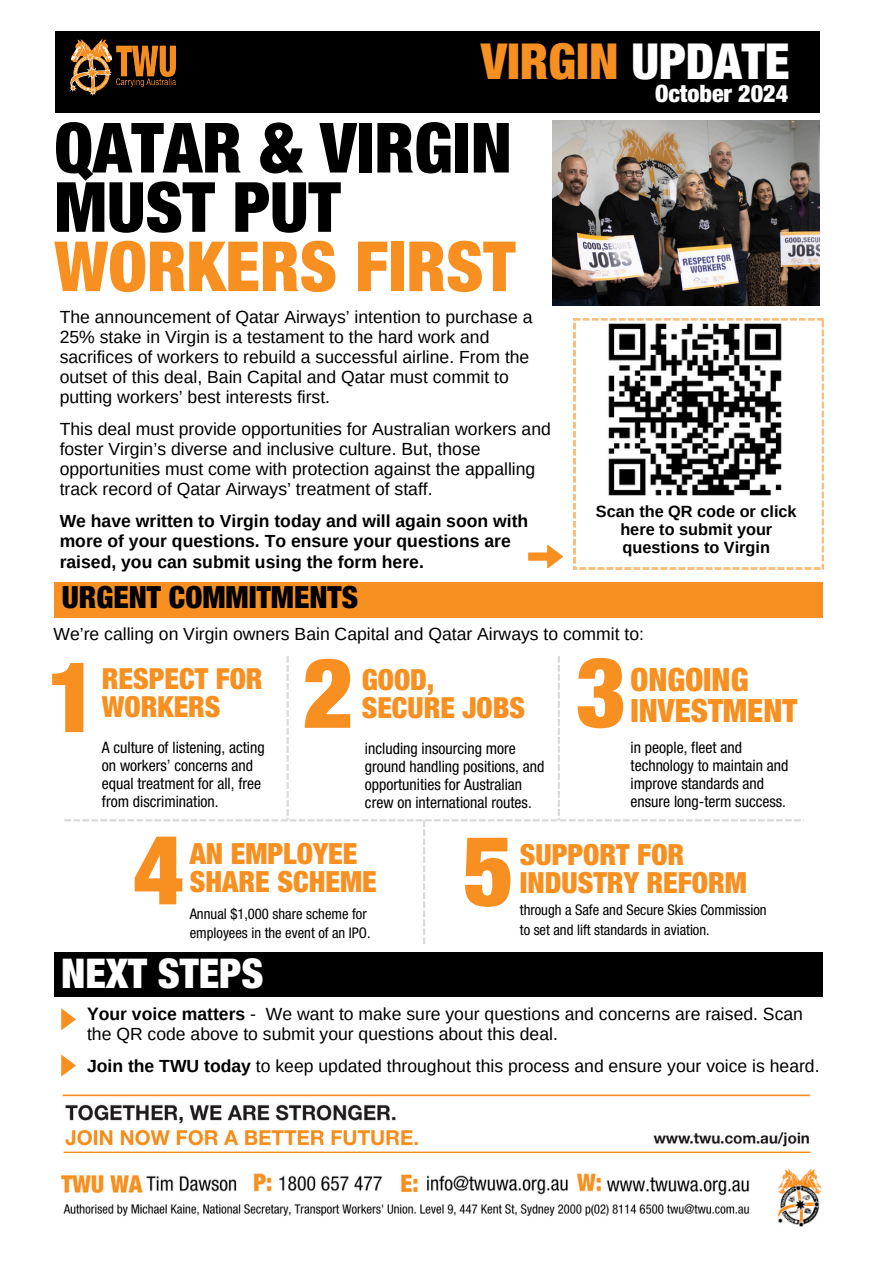
<style>
.page{position:relative;width:894px;height:1264px;background:#fff}
.page>*{position:absolute;margin:0;border:0;box-sizing:border-box;transform-origin:0 0}
.t1{font:900 condensed 97.5px "Helvetica Neue LT Std";color:#f79020}
.t2{font:900 condensed 69.3px/59.2px "Helvetica Neue LT Std";color:#000}
.t3{font:900 condensed 49.65px "Helvetica Neue LT Std";color:#f79020}
.t4{font:900 condensed 41.1px "Helvetica Neue LT Std";color:#fff}
.t5{font:900 condensed 32.1px/31.3px "Helvetica Neue LT Std";color:#f79020}
.t6{font:900 condensed 30.6px "Helvetica Neue LT Std";color:#000}
.t7{font:900 condensed 29.25px/28.3px "Helvetica Neue LT Std";color:#f79020}
.t8{font:900 condensed 29.1px/28.3px "Helvetica Neue LT Std";color:#f79020}
.t9{font:900 condensed 24px "Helvetica Neue LT Std";color:#fff}
.t10{font:17.55px/20.1px "Arimo";color:#000}
.t11{font:700 17.55px/20.1px "Arimo";color:#000}
.t12{font:700 16.2px/18.3px "Arimo";color:#000;text-align:center}
.t13{font:condensed 15.75px/18px "Helvetica Neue LT Std";color:#000}
.t14{font:condensed 14.7px/19.8px "Helvetica Neue LT Std";color:#000}
.s1{color:#fff}
.s2{color:#f79020}
.s3{font-weight:700}
</style>
<div class="page">
<div style="left:55px;top:31px;width:764px;height:81px;background:#000"></div>
<img style="left:69px;top:39px;width:106px;height:56px">
<div style="left:54px;top:582px;width:768px;height:35px;background:#f79020"></div>
<div style="left:54px;top:951px;width:768px;height:45px;background:#000"></div>
<img style="left:552px;top:121px;width:267px;height:184px">
<svg style="left:61px;top:1008px;width:15px;height:22px"></svg>
<svg style="left:61px;top:1054px;width:15px;height:22px"></svg>
<svg style="left:573px;top:318px;width:250px;height:251px"></svg>
<svg style="left:64px;top:656px;width:740px;height:288px"></svg>
<img style="left:62px;top:1094px;width:448px;height:58px">
<img style="left:510px;top:1094px;width:301px;height:58px">
<img style="left:61px;top:1169px;width:761px;height:59px">
<svg style="left:528px;top:545px;width:34px;height:23px"></svg>
<h4 class="t3" style="left:481px;top:44px;width:310px">VIRGIN <span class="s1">UPDATE</span></h4>
<p class="t9" style="left:655px;top:85px;width:134px">October 2024</p>
<h4 class="t2" style="left:54px;top:128px;width:462px">QATAR &amp; VIRGIN<br>MUST PUT<br><span class="s2">WORKERS FIRST</span></h4>
<p class="t10" style="left:60px;top:306px;width:474px">The announcement of Qatar Airways’ intention to purchase a 25% stake in Virgin is a testament to the hard work and sacrifices of workers to rebuild a successful airline. From the outset of this deal, Bain Capital and Qatar must commit to putting workers’ best interests first.</p>
<p class="t10" style="left:60px;top:419px;width:492px">This deal must provide opportunities for Australian workers and foster Virgin’s diverse and inclusive culture. But, those opportunities must come with protection against the appalling track record of Qatar Airways’ treatment of staff.</p>
<p class="t11" style="left:60px;top:511px;width:470px">We have written to Virgin today and will again soon with more of your questions. To ensure your questions are raised, you can submit using the form here.</p>
<h6 class="t6" style="left:62px;top:586px;width:298px">URGENT COMMITMENTS</h6>
<h4 class="t12" style="left:595px;top:502px;width:202px">Scan the QR code or click here to submit your questions to Virgin</h4>
<h1 class="t10" style="left:53px;top:623px;width:592px">We’re calling on Virgin owners Bain Capital and Qatar Airways to commit to:</h1>
<p class="t8" style="left:361px;top:669px;width:165px">GOOD,<br>SECURE JOBS</p>
<p class="t13" style="left:365px;top:741px;width:181px">including insourcing more ground handling positions, and opportunities for Australian crew on international routes.</p>
<p class="t1" style="left:47px;top:662px;width:52px">1</p>
<p class="t1" style="left:303px;top:658px;width:52px">2</p>
<p class="t1" style="left:575px;top:657px;width:52px">3</p>
<p class="t5" style="left:630px;top:668px;width:168px">ONGOING<br>INVESTMENT</p>
<h6 class="t13" style="left:630px;top:740px;width:159px">in people, fleet and technology to maintain and improve standards and ensure long-term success.</h6>
<h4 class="t8" style="left:102px;top:669px;width:162px">RESPECT FOR<br>WORKERS</h4>
<p class="t13" style="left:102px;top:740px;width:164px">A culture of listening, acting on workers’ concerns and equal treatment for all, free from discrimination.</p>
<h4 class="t1" style="left:133px;top:834px;width:52px">4</h4>
<p class="t7" style="left:519px;top:844px;width:229px">SUPPORT FOR<br>INDUSTRY REFORM</p>
<p class="t14" style="left:519px;top:902px;width:248px">through a Safe and Secure Skies Commission to set and lift standards in aviation.</p>
<h3 class="t1" style="left:463px;top:835px;width:52px">5</h3>
<p class="t7" style="left:190px;top:843px;width:189px">AN EMPLOYEE<br>SHARE SCHEME</p>
<h4 class="t14" style="left:190px;top:905px;width:182px">Annual $1,000 share scheme for employees in the event of an IPO.</h4>
<p class="t4" style="left:61px;top:958px;width:204px">NEXT STEPS</p>
<p class="t10" style="left:87px;top:1004px;width:717px"><span class="s3">Your voice matters</span> - We want to make sure your questions and concerns are raised. Scan the QR code above to submit your questions about this deal.</p>
<p class="t10" style="left:87px;top:1056px;width:733px"><span class="s3">Join the TWU today</span> to keep updated throughout this process and ensure your voice is heard.</p>
</div>
